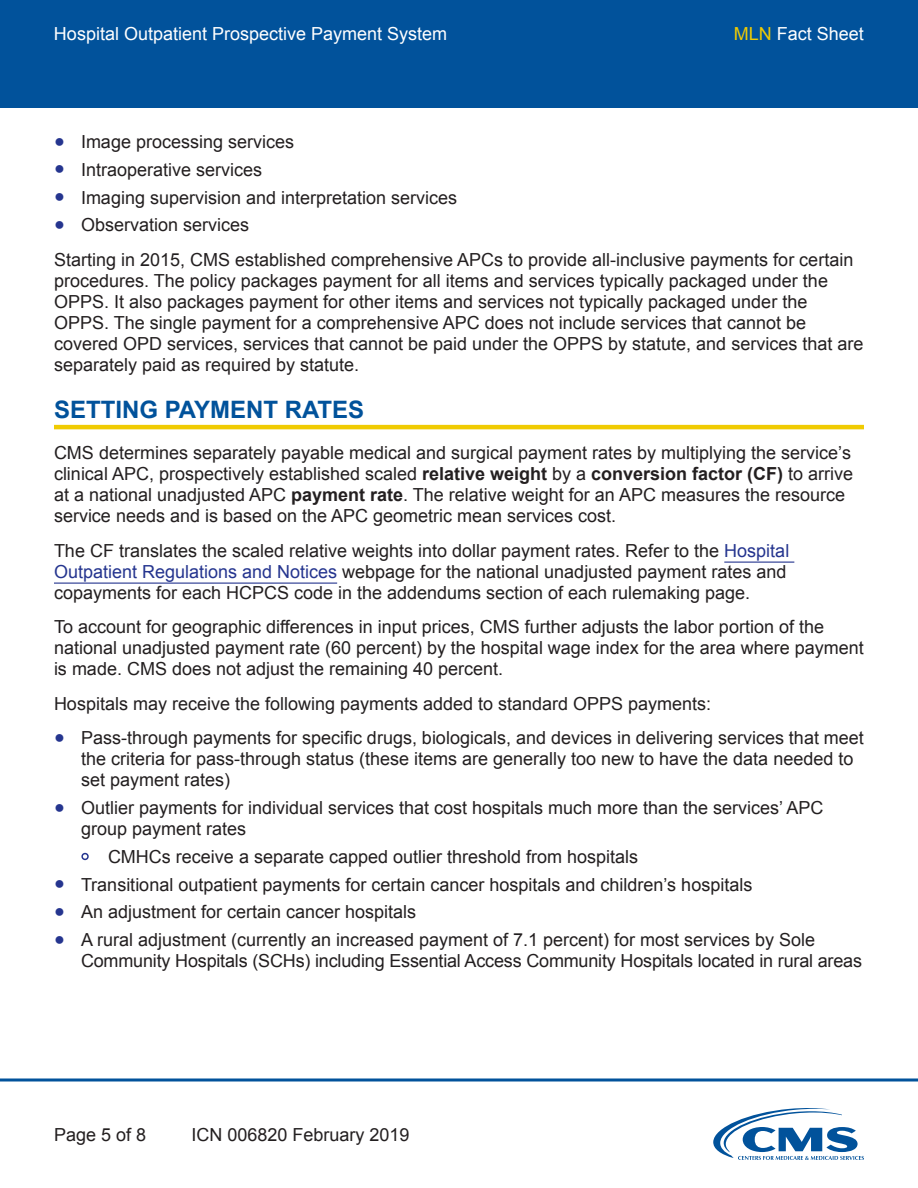
<style>
.page{position:relative;width:918px;height:1188px;background:#fff}
.page>*{position:absolute;margin:0;border:0;box-sizing:border-box;transform-origin:0 0}
.t1{font:700 24px "Arial";color:#01529b}
.t2{font:18px/21px "Arial";color:#231f20}
.t3{font:18px "Arial";color:#fff}
.s1{color:#f0cb02}
.s2{color:#25358f}
.s3{font-weight:700}
</style>
<div class="page">
<div style="left:0;top:0;width:918px;height:108px;background:#01529b"></div>
<svg style="left:0;top:1078px;width:918px;height:4px;background:#407db3"></svg>
<svg style="left:713px;top:1108px;width:151px;height:52px"></svg>
<hr style="left:54px;top:425px;width:810px;height:4px;background:#f0cb02">
<hr style="left:724px;top:562px;width:70px;height:1px;background:#25358f">
<hr style="left:54px;top:583px;width:283px;height:1px;background:#25358f">
<svg style="left:81px;top:852px;width:8px;height:9px"></svg>
<p class="t3" style="left:54px;top:22px;width:395px">Hospital Outpatient Prospective Payment System</p>
<p class="t3" style="left:734px;top:22px;width:132px"><span class="s1">MLN</span> Fact Sheet</p>
<p class="t2" style="left:54px;top:131px;width:242px"><span class="s2">●</span> Image processing services</p>
<p class="t2" style="left:54px;top:159px;width:210px"><span class="s2">●</span> Intraoperative services</p>
<p class="t2" style="left:54px;top:187px;width:405px"><span class="s2">●</span> Imaging supervision and interpretation services</p>
<p class="t2" style="left:54px;top:215px;width:197px"><span class="s2">●</span> Observation services</p>
<p class="t2" style="left:54px;top:249px;width:811px">Starting in 2015, CMS established comprehensive APCs to provide all-inclusive payments for certain procedures. The policy packages payment for all items and services typically packaged under the OPPS. It also packages payment for other items and services not typically packaged under the OPPS. The single payment for a comprehensive APC does not include services that cannot be covered OPD services, services that cannot be paid under the OPPS by statute, and services that are separately paid as required by statute.</p>
<h2 class="t1" style="left:54px;top:394px;width:312px">SETTING PAYMENT RATES</h2>
<p class="t2" style="left:54px;top:443px;width:801px">CMS determines separately payable medical and surgical payment rates by multiplying the service’s clinical APC, prospectively established scaled <span class="s3">relative weight</span> by a <span class="s3">conversion factor (CF)</span> to arrive at a national unadjusted APC <span class="s3">payment rate</span>. The relative weight for an APC measures the resource service needs and is based on the APC geometric mean services cost.</p>
<p class="t2" style="left:54px;top:540px;width:737px">The CF translates the scaled relative weights into dollar payment rates. Refer to the <span class="s2">Hospital<br>Outpatient Regulations and Notices</span> webpage for the national unadjusted payment rates and copayments for each HCPCS code in the addendums section of each rulemaking page.</p>
<p class="t2" style="left:54px;top:617px;width:811px">To account for geographic differences in input prices, CMS further adjusts the labor portion of the national unadjusted payment rate (60 percent) by the hospital wage index for the area where payment is made. CMS does not adjust the remaining 40 percent.</p>
<p class="t2" style="left:54px;top:693px;width:659px">Hospitals may receive the following payments added to standard OPPS payments:</p>
<p class="t2" style="left:81px;top:728px;width:784px;text-indent:-27px"><span class="s2">●</span> Pass-through payments for specific drugs, biologicals, and devices in delivering services that meet the criteria for pass-through status (these items are generally too new to have the data needed to set payment rates)</p>
<p class="t2" style="left:81px;top:797px;width:744px;text-indent:-27px"><span class="s2">●</span> Outlier payments for individual services that cost hospitals much more than the services’ APC group payment rates</p>
<p class="t2" style="left:108px;top:846px;width:532px">CMHCs receive a separate capped outlier threshold from hospitals</p>
<p class="t2" style="left:54px;top:874px;width:700px"><span class="s2">●</span> Transitional outpatient payments for certain cancer hospitals and children’s hospitals</p>
<p class="t2" style="left:54px;top:902px;width:364px"><span class="s2">●</span> An adjustment for certain cancer hospitals</p>
<p class="t2" style="left:81px;top:929px;width:783px;text-indent:-27px"><span class="s2">●</span> A rural adjustment (currently an increased payment of 7.1 percent) for most services by Sole<br>Community Hospitals (SCHs) including Essential Access Community Hospitals located in rural areas</p>
<p class="t2" style="left:54px;top:1124px;width:94px">Page 5 of 8</p>
<p class="t2" style="left:192px;top:1124px;width:220px">ICN 006820 February 2019</p>
</div>
